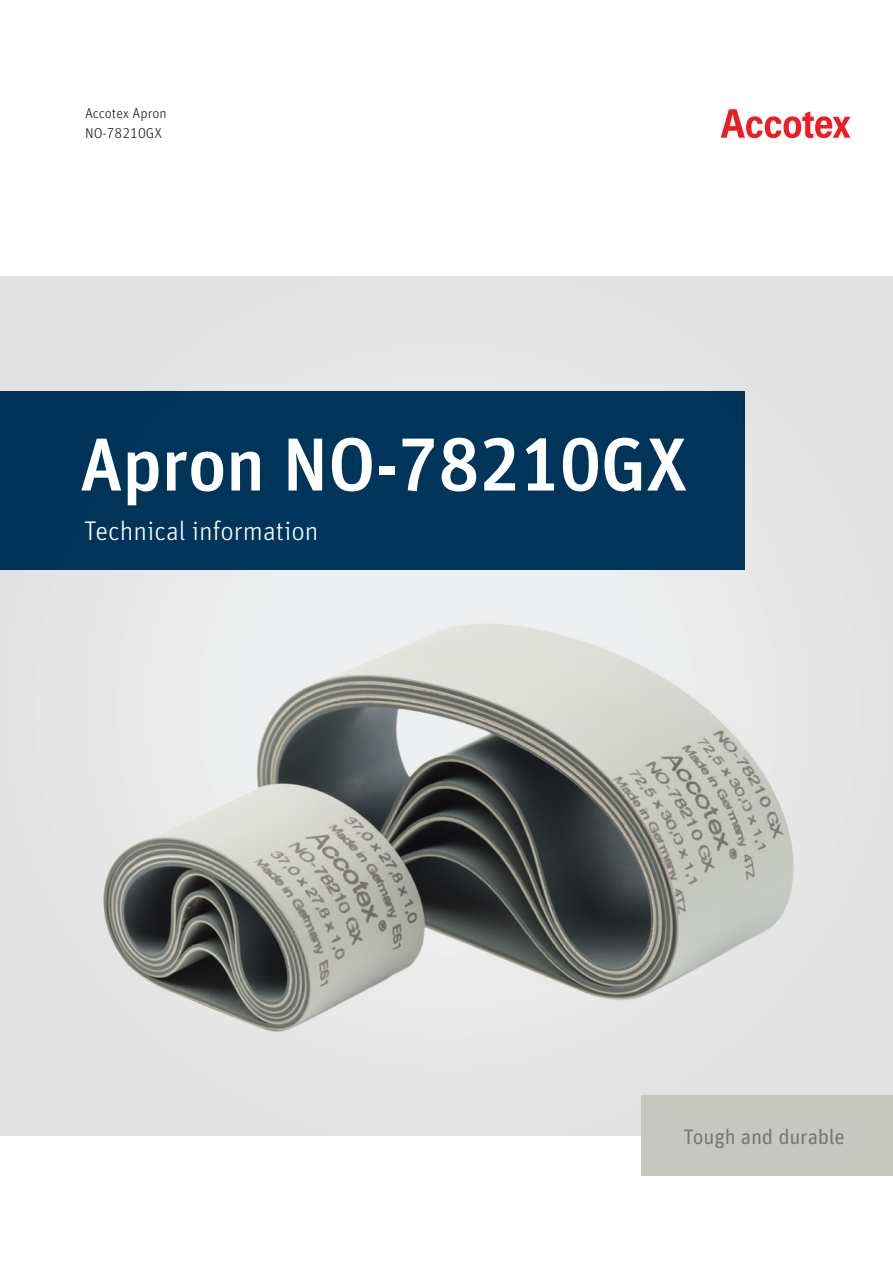
<style>
.page{position:relative;width:893px;height:1263px;background:#fff}
.page>*{position:absolute;margin:0;border:0;box-sizing:border-box;transform-origin:0 0}
.t1{font:500 75px "Unit Pro";letter-spacing:-.01em;color:#fff}
.t2{font:300 27px "Unit Pro";color:#fff}
.t3{font:21px "Unit Pro";letter-spacing:-.015em;color:#76787b}
.t4{font:300 14.25px/20.5px "Unit Pro";color:#231f20}
</style>
<div class="page">
<div style="left:0;top:276px;width:893px;height:859px;background:#e4e3e3"></div>
<img style="left:103px;top:391px;width:691px;height:641px">
<div style="left:0;top:391px;width:744px;height:179px;background:#00345a"></div>
<div style="left:641px;top:1095px;width:252px;height:80px;background:#c7c7c1"></div>
<svg style="left:721px;top:109px;width:129px;height:29px"></svg>
<p class="t4" style="left:85px;top:102px;width:83px">Accotex Apron<br>NO-78210GX</p>
<h1 class="t1" style="left:80px;top:408px;width:610px">Apron NO-78210GX</h1>
<h2 class="t2" style="left:84px;top:512px;width:236px">Technical information</h2>
<h3 class="t3" style="left:684px;top:1121px;width:163px">Tough and durable</h3>
</div>
